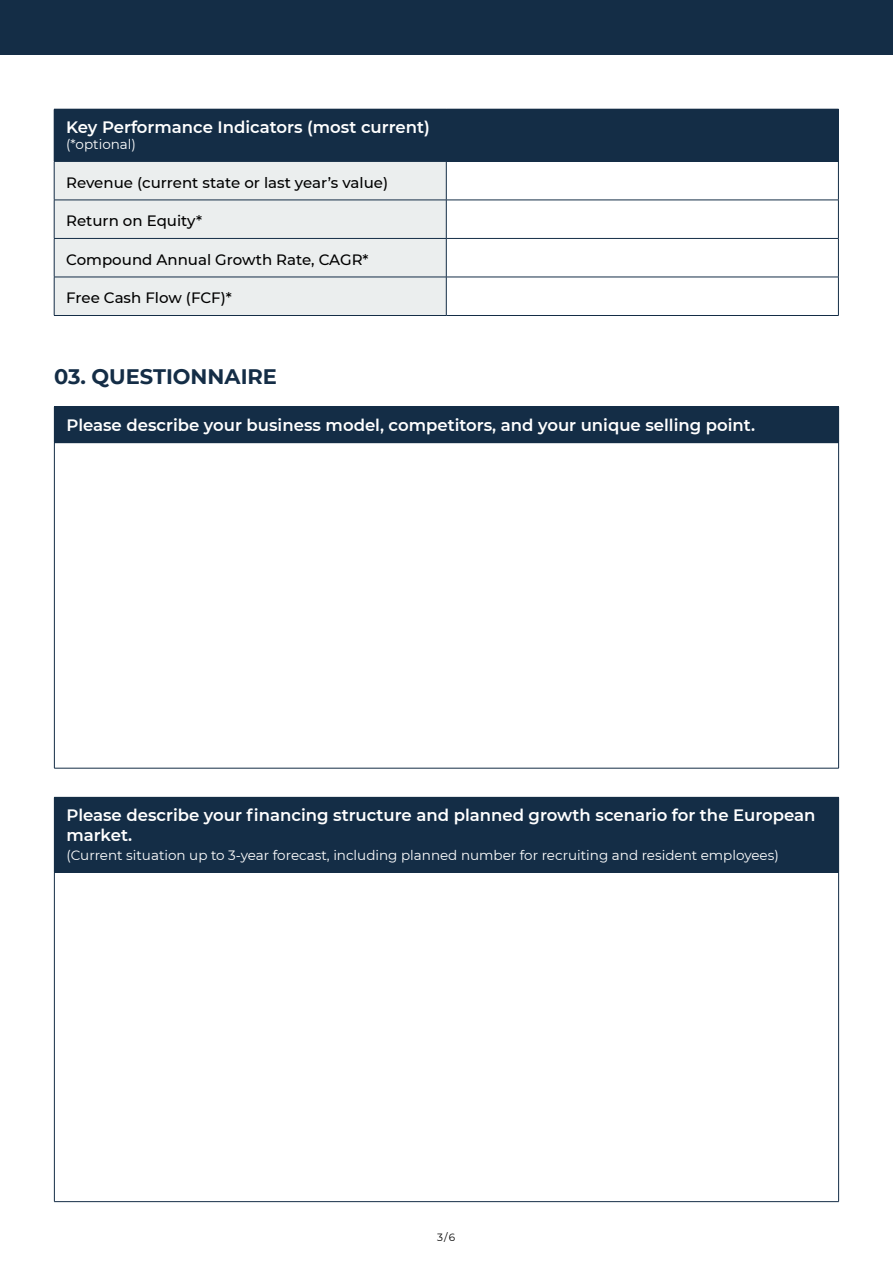
<style>
.page{position:relative;width:893px;height:1263px;background:#fff}
.page>*{position:absolute;margin:0;border:0;box-sizing:border-box;transform-origin:0 0}
.t1{font:700 21px "Montserrat";color:#142d46}
.Tabellenkopf{font:600 16.5px/19.8px "Montserrat";color:#fff}
.Vorspalte{font:500 15px "Montserrat";color:#000}
.P2{font:13.5px "Montserrat";color:#fff}
.Tabellenkopf-2{font:13.5px "Montserrat";color:#fff}
.t2{font:10.5px "Montserrat";color:#000}
</style>
<div class="page">
<div style="left:0;top:0;width:893px;height:54px;background:#142d46"></div>
<div style="left:54px;top:109px;width:784px;height:52px;background:#142d46"></div>
<div style="left:55px;top:162px;width:391px;height:153px;background:#ebeeee"></div>
<hr style="left:838px;top:162px;width:1px;height:38px;background:#142d46">
<hr style="left:446px;top:200px;width:393px;height:1px;background:#142d46">
<hr style="left:838px;top:200px;width:1px;height:38px;background:#142d46">
<hr style="left:446px;top:238px;width:393px;height:1px;background:#142d46">
<hr style="left:838px;top:239px;width:1px;height:38px;background:#142d46">
<hr style="left:446px;top:277px;width:393px;height:1px;background:#142d46">
<hr style="left:838px;top:277px;width:1px;height:38px;background:#142d46">
<hr style="left:446px;top:315px;width:393px;height:1px;background:#142d46">
<hr style="left:54px;top:200px;width:392px;height:1px;background:#142d46">
<hr style="left:54px;top:238px;width:392px;height:1px;background:#142d46">
<hr style="left:54px;top:277px;width:392px;height:1px;background:#142d46">
<hr style="left:838px;top:109px;width:1px;height:52px;background:#142d46">
<hr style="left:446px;top:161px;width:393px;height:1px;background:#142d46">
<hr style="left:54px;top:161px;width:392px;height:1px;background:#142d46">
<hr style="left:54px;top:162px;width:1px;height:38px;background:#142d46">
<hr style="left:446px;top:162px;width:1px;height:38px;background:#142d46">
<hr style="left:54px;top:200px;width:1px;height:38px;background:#142d46">
<hr style="left:446px;top:200px;width:1px;height:38px;background:#142d46">
<hr style="left:54px;top:239px;width:1px;height:38px;background:#142d46">
<hr style="left:446px;top:239px;width:1px;height:38px;background:#142d46">
<hr style="left:54px;top:277px;width:1px;height:38px;background:#142d46">
<hr style="left:446px;top:277px;width:1px;height:38px;background:#142d46">
<hr style="left:54px;top:315px;width:392px;height:1px;background:#142d46">
<div style="left:54px;top:407px;width:785px;height:36px;background:#142d46"></div>
<hr style="left:54px;top:443px;width:1px;height:325px;background:#142d46">
<hr style="left:838px;top:443px;width:1px;height:325px;background:#142d46">
<hr style="left:54px;top:768px;width:785px;height:1px;background:#142d46">
<hr style="left:54px;top:406px;width:785px;height:1px;background:#142d46">
<div style="left:54px;top:797px;width:785px;height:75px;background:#142d46"></div>
<hr style="left:54px;top:872px;width:1px;height:329px;background:#142d46">
<hr style="left:838px;top:872px;width:1px;height:329px;background:#142d46">
<hr style="left:54px;top:1201px;width:785px;height:1px;background:#142d46">
<hr style="left:54px;top:872px;width:785px;height:1px;background:#142d46">
<p class="Tabellenkopf" style="left:66px;top:117px;width:365px">Key Performance Indicators (most current)</p>
<p class="Tabellenkopf-2" style="left:66px;top:135px;width:71px">(*optional)</p>
<p class="Vorspalte" style="left:66px;top:172px;width:323px">Revenue (current state or last year’s value)</p>
<p class="Vorspalte" style="left:66px;top:211px;width:138px">Return on Equity*</p>
<p class="Vorspalte" style="left:66px;top:249px;width:304px">Compound Annual Growth Rate, CAGR*</p>
<p class="Vorspalte" style="left:66px;top:288px;width:167px">Free Cash Flow (FCF)*</p>
<p class="t1" style="left:54px;top:361px;width:225px">03. QUESTIONNAIRE</p>
<p class="Tabellenkopf" style="left:66px;top:414px;width:690px">Please describe your business model, competitors, and your unique selling point.</p>
<p class="Tabellenkopf" style="left:66px;top:805px;width:750px">Please describe your financing structure and planned growth scenario for the European market.</p>
<p class="P2" style="left:66px;top:846px;width:714px">(Current situation up to 3-year forecast, including planned number for recruiting and resident employees)</p>
<p class="t2" style="left:437px;top:1230px;width:19px">3 / 6</p>
</div>
